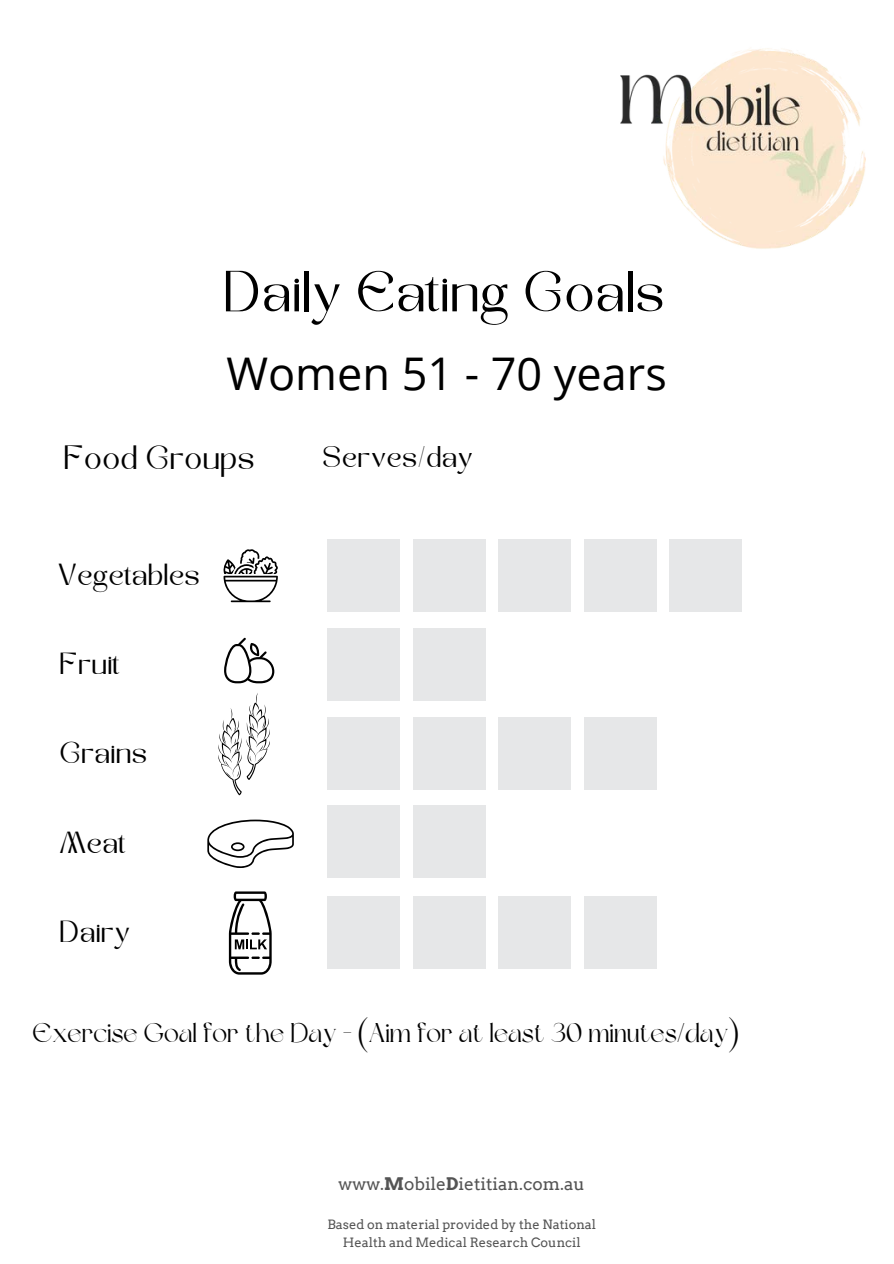
<style>
.page{position:relative;width:894px;height:1264px;background:#fff}
.page>*{position:absolute;margin:0;border:0;box-sizing:border-box;transform-origin:0 0}
.t1{font:54px "KENAO";color:#000}
.t2{font:45px "Open Sans";color:#000}
.t3{font:31.5px "KENAO";color:#000}
.t4{font:28.5px "KENAO";color:#000}
.t5{font:28.05px "KENAO";color:#000}
.t6{font:27px "Dream Avenue";color:#000}
.t7{font:17.4px "Arvo";color:#545454}
.t8{font:12.9px/17.7px "Arvo";color:#545454;text-align:center}
.s1{font-weight:700}
</style>
<div class="page">
<div style="left:327px;top:628px;width:73px;height:72px;background:#e6e7e8"></div>
<div style="left:412px;top:628px;width:73px;height:72px;background:#e6e7e8"></div>
<div style="left:327px;top:539px;width:73px;height:73px;background:#e6e7e8"></div>
<div style="left:412px;top:539px;width:73px;height:73px;background:#e6e7e8"></div>
<div style="left:498px;top:539px;width:73px;height:73px;background:#e6e7e8"></div>
<div style="left:583px;top:539px;width:73px;height:73px;background:#e6e7e8"></div>
<div style="left:669px;top:539px;width:72px;height:73px;background:#e6e7e8"></div>
<div style="left:498px;top:896px;width:73px;height:73px;background:#e6e7e8"></div>
<div style="left:327px;top:716px;width:73px;height:73px;background:#e6e7e8"></div>
<div style="left:412px;top:716px;width:73px;height:73px;background:#e6e7e8"></div>
<div style="left:498px;top:716px;width:73px;height:73px;background:#e6e7e8"></div>
<div style="left:583px;top:716px;width:73px;height:73px;background:#e6e7e8"></div>
<div style="left:327px;top:896px;width:73px;height:73px;background:#e6e7e8"></div>
<div style="left:412px;top:896px;width:73px;height:73px;background:#e6e7e8"></div>
<div style="left:327px;top:805px;width:73px;height:73px;background:#e6e7e8"></div>
<div style="left:412px;top:805px;width:73px;height:73px;background:#e6e7e8"></div>
<svg style="left:223px;top:549px;width:55px;height:53px"></svg>
<svg style="left:224px;top:637px;width:50px;height:46px"></svg>
<svg style="left:218px;top:693px;width:52px;height:102px"></svg>
<svg style="left:207px;top:819px;width:87px;height:49px"></svg>
<svg style="left:229px;top:891px;width:42px;height:83px"></svg>
<img style="left:620px;top:48px;width:245px;height:201px">
<div style="left:583px;top:896px;width:73px;height:73px;background:#e6e7e8"></div>
<h3 class="t1" style="left:226px;top:271px;width:443px">Daily Eating Goals</h3>
<h2 class="t2" style="left:226px;top:341px;width:442px">Women 51 - 70 years</h2>
<p class="t3" style="left:65px;top:445px;width:193px">Food Groups</p>
<h3 class="t4" style="left:59px;top:563px;width:144px">Vegetables</h3>
<h4 class="t4" style="left:61px;top:652px;width:62px">Fruit</h4>
<p class="t4" style="left:61px;top:742px;width:89px">Grains</p>
<p class="t4" style="left:60px;top:831px;width:68px">Meat</p>
<p class="t4" style="left:61px;top:920px;width:72px">Dairy</p>
<p class="t5" style="left:324px;top:446px;width:152px">Serves/day</p>
<p class="t6" style="left:33px;top:1022px;width:707px">Exercise Goal for the Day - (Aim for at least 30 minutes/day)</p>
<p class="t7" style="left:338px;top:1173px;width:248px">www.<span class="s1">M</span>obile<span class="s1">D</span>ietitian.com.au</p>
<p class="t8" style="left:327px;top:1215px;width:270px">Based on material provided by the National<br>Health and Medical Research Council</p>
</div>
